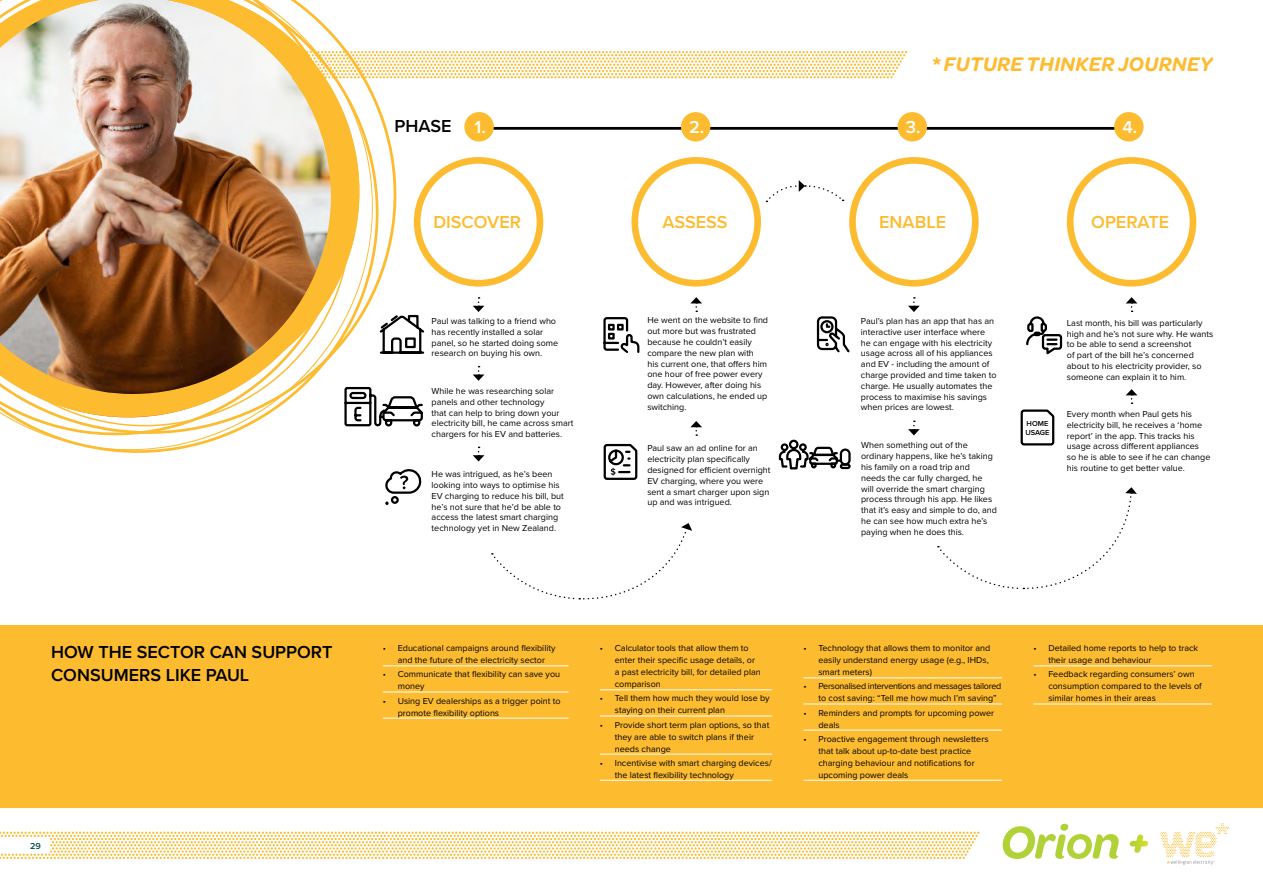
<style>
.page{position:relative;width:1263px;height:893px;background:#fff}
.page>*{position:absolute;margin:0;border:0;box-sizing:border-box;transform-origin:0 0}
.t1{font:italic 900 34.5px "Omnes";color:#fff}
.t2{font:italic 600 21px "Omnes";letter-spacing:.02em;color:#fdbb30}
.t3{font:600 18px/22.5px "Proxima Nova";color:#000}
.t4{font:600 18px "Proxima Nova";color:#fdbb30}
.t5{font:600 18px "Proxima Nova";color:#fff}
.t6{font:9px/10.8px "Proxima Nova";color:#000}
.t7{font:9px/12px "Proxima Nova";letter-spacing:-.03em;color:#000}
.t8{font:600 9px "Proxima Nova";color:#004c53}
.t9{font:600 7.5px/9px "Proxima Nova";color:#000}
</style>
<div class="page">
<svg style="left:1026px;top:316px;width:37px;height:39px"></svg>
<svg style="left:412px;top:51px;width:495px;height:27px"></svg>
<div style="left:0;top:625px;width:1263px;height:183px;background:#fdbb30"></div>
<svg style="left:0;top:832px;width:979px;height:27px"></svg>
<svg style="left:1160px;top:823px;width:69px;height:42px"></svg>
<svg style="left:1003px;top:824px;width:116px;height:35px"></svg>
<div style="left:0;top:837px;width:49px;height:16px;background:#fff"></div>
<svg style="left:101px;top:51px;width:293px;height:402px"></svg>
<svg style="left:371px;top:51px;width:13px;height:335px"></svg>
<svg style="left:0;top:0;width:371px;height:60px"></svg>
<img style="left:0;top:60px;width:375px;height:390px">
<hr style="left:1033px;top:665px;width:179px;height:1px;background:#fff">
<hr style="left:1033px;top:704px;width:179px;height:1px;background:#fff">
<hr style="left:486px;top:127px;width:647px;height:3px;background:#000">
<div style="left:464px;top:112px;width:30px;height:29px;background:#fdbb30;border-radius:50%"></div>
<div style="left:681px;top:112px;width:29px;height:29px;background:#fdbb30;border-radius:50%"></div>
<div style="left:897px;top:112px;width:30px;height:29px;background:#fdbb30;border-radius:50%"></div>
<div style="left:1114px;top:112px;width:29px;height:29px;background:#fdbb30;border-radius:50%"></div>
<div style="left:414px;top:157px;width:129px;height:130px;border:7px solid #fdbb30;border-radius:50%"></div>
<div style="left:849px;top:157px;width:130px;height:130px;border:7px solid #fdbb30;border-radius:50%"></div>
<div style="left:631px;top:157px;width:130px;height:130px;border:7px solid #fdbb30;border-radius:50%"></div>
<div style="left:1067px;top:157px;width:129px;height:130px;border:7px solid #fdbb30;border-radius:50%"></div>
<hr style="left:383px;top:665px;width:185px;height:1px;background:#fff">
<hr style="left:383px;top:692px;width:185px;height:1px;background:#fff">
<hr style="left:383px;top:718px;width:185px;height:1px;background:#fff">
<hr style="left:600px;top:689px;width:172px;height:1px;background:#fff">
<hr style="left:600px;top:716px;width:172px;height:1px;background:#fff">
<hr style="left:600px;top:754px;width:172px;height:1px;background:#fff">
<hr style="left:600px;top:780px;width:172px;height:1px;background:#fff">
<hr style="left:803px;top:677px;width:199px;height:1px;background:#fff">
<hr style="left:803px;top:704px;width:199px;height:1px;background:#fff">
<hr style="left:803px;top:730px;width:199px;height:1px;background:#fff">
<hr style="left:803px;top:780px;width:199px;height:1px;background:#fff">
<svg style="left:473px;top:297px;width:11px;height:15px"></svg>
<svg style="left:908px;top:297px;width:12px;height:15px"></svg>
<svg style="left:908px;top:421px;width:12px;height:14px"></svg>
<svg style="left:473px;top:366px;width:11px;height:15px"></svg>
<svg style="left:473px;top:447px;width:11px;height:14px"></svg>
<svg style="left:690px;top:421px;width:12px;height:15px"></svg>
<svg style="left:690px;top:297px;width:12px;height:15px"></svg>
<svg style="left:1126px;top:297px;width:11px;height:15px"></svg>
<svg style="left:1126px;top:389px;width:11px;height:15px"></svg>
<svg style="left:766px;top:180px;width:78px;height:22px"></svg>
<div style="left:840px;top:463px;width:11px;height:6px;border:2px solid #000;border-radius:2px"></div>
<div style="left:840px;top:448px;width:11px;height:17px;border:2px solid #000;border-radius:4px"></div>
<svg style="left:778px;top:439px;width:62px;height:31px"></svg>
<svg style="left:1020px;top:409px;width:35px;height:37px"></svg>
<svg style="left:816px;top:316px;width:34px;height:37px"></svg>
<svg style="left:603px;top:443px;width:35px;height:37px"></svg>
<svg style="left:343px;top:386px;width:80px;height:42px"></svg>
<svg style="left:385px;top:469px;width:37px;height:36px"></svg>
<svg style="left:378px;top:313px;width:47px;height:42px"></svg>
<svg style="left:492px;top:523px;width:200px;height:77px"></svg>
<svg style="left:603px;top:317px;width:37px;height:36px"></svg>
<svg style="left:938px;top:487px;width:199px;height:103px"></svg>
<h2 class="t2" style="left:931px;top:50px;width:282px">* FUTURE THINKER JOURNEY</h2>
<h3 class="t3" style="left:394px;top:115px;width:58px">PHASE</h3>
<h3 class="t5" style="left:474px;top:113px;width:13px">1.</h3>
<h3 class="t5" style="left:689px;top:113px;width:17px">2.</h3>
<h3 class="t5" style="left:906px;top:113px;width:16px">3.</h3>
<h3 class="t5" style="left:1122px;top:113px;width:16px">4.</h3>
<h3 class="t4" style="left:433px;top:208px;width:89px">DISCOVER</h3>
<h3 class="t4" style="left:662px;top:208px;width:67px">ASSESS</h3>
<h3 class="t4" style="left:879px;top:208px;width:68px">ENABLE</h3>
<h3 class="t4" style="left:1091px;top:208px;width:80px">OPERATE</h3>
<h3 class="t3" style="left:51px;top:641px;width:283px">HOW THE SECTOR CAN SUPPORT<br>CONSUMERS LIKE PAUL</h3>
<p class="t6" style="left:647px;top:315px;width:122px">He went on the website to find out more but was frustrated because he couldn’t easily compare the new plan with<br>his current one, that offers him one hour of free power every day. However, after doing his own calculations, he ended up switching.</p>
<p class="t6" style="left:432px;top:315px;width:128px">Paul was talking to a friend who has recently installed a solar panel, so he started doing some research on buying his own.</p>
<p class="t6" style="left:861px;top:315px;width:137px">Paul’s plan has an app that has an interactive user interface where he can engage with his electricity usage across all of his appliances and EV - including the amount of charge provided and time taken to charge. He usually automates the process to maximise his savings when prices are lowest.</p>
<p class="t6" style="left:861px;top:440px;width:137px">When something out of the ordinary happens, like he’s taking his family on a road trip and<br>needs the car fully charged, he will override the smart charging process through his app. He likes that it’s easy and simple to do, and he can see how much extra he’s paying when he does this.</p>
<p class="t6" style="left:432px;top:385px;width:143px">While he was researching solar panels and other technology<br>that can help to bring down your electricity bill, he came across smart chargers for his EV and batteries.</p>
<p class="t6" style="left:432px;top:468px;width:134px">He was intrigued, as he’s been looking into ways to optimise his<br>EV charging to reduce his bill, but he’s not sure that he’d be able to access the latest smart charging technology yet in New Zealand.</p>
<p class="t6" style="left:647px;top:443px;width:125px">Paul saw an ad online for an electricity plan specifically designed for efficient overnight<br>EV charging, where you were sent a smart charger upon sign up and was intrigued.</p>
<p class="t9" style="left:1025px;top:418px;width:26px">HOME<br>USAGE</p>
<p class="t6" style="left:1067px;top:317px;width:148px">Last month, his bill was particularly high and he’s not sure why. He wants to be able to send a screenshot<br>of part of the bill he’s concerned about to his electricity provider, so someone can explain it to him.</p>
<p class="t6" style="left:1067px;top:408px;width:145px">Every month when Paul gets his electricity bill, he receives a ‘home report’ in the app. This tracks his usage across different appliances so he is able to see if he can change his routine to get better value.</p>
<p class="t6" style="left:383px;top:642px;width:174px;line-height:12px;text-align:center">• Educational campaigns around flexibility and the future of the electricity sector</p>
<p class="t6" style="left:398px;top:668px;width:164px;line-height:12px;text-indent:-15px">• Communicate that flexibility can save you money</p>
<p class="t6" style="left:398px;top:694px;width:164px;line-height:12px;text-indent:-15px">• Using EV dealerships as a trigger point to promote flexibility options</p>
<p class="t6" style="left:615px;top:642px;width:148px;line-height:12px;text-indent:-15px">• Calculator tools that allow them to enter their specific usage details, or a past electricity bill, for detailed plan comparison</p>
<p class="t6" style="left:615px;top:692px;width:156px;line-height:12px;text-indent:-15px">• Tell them how much they would lose by staying on their current plan</p>
<p class="t6" style="left:615px;top:718px;width:156px;line-height:12px;text-indent:-15px">• Provide short term plan options, so that they are able to switch plans if their needs change</p>
<p class="t6" style="left:615px;top:756px;width:158px;line-height:12px;text-indent:-15px">• Incentivise with smart charging devices/ the latest flexibility technology</p>
<p class="t6" style="left:818px;top:642px;width:173px;line-height:12px;text-indent:-15px">• Technology that allows them to monitor and easily understand energy usage (e.g., IHDs, smart meters)</p>
<p class="t7" style="left:818px;top:680px;width:184px;text-indent:-15px">• Personalised interventions and messages tailored to cost saving: “Tell me how much I’m saving”</p>
<p class="t6" style="left:818px;top:706px;width:177px;line-height:12px;text-indent:-15px">• Reminders and prompts for upcoming power deals</p>
<p class="t6" style="left:818px;top:732px;width:172px;line-height:12px;text-indent:-15px">• Proactive engagement through newsletters that talk about up-to-date best practice charging behaviour and notifications for upcoming power deals</p>
<p class="t6" style="left:1048px;top:642px;width:151px;line-height:12px;text-indent:-15px">• Detailed home reports to help to track their usage and behaviour</p>
<p class="t6" style="left:1048px;top:668px;width:155px;line-height:12px;text-indent:-15px">• Feedback regarding consumers’ own consumption compared to the levels of similar homes in their areas</p>
<p class="t8" style="left:30px;top:839px;width:12px">29</p>
<h1 class="t1" style="left:1129px;top:818px;width:21px">+</h1>
</div>
